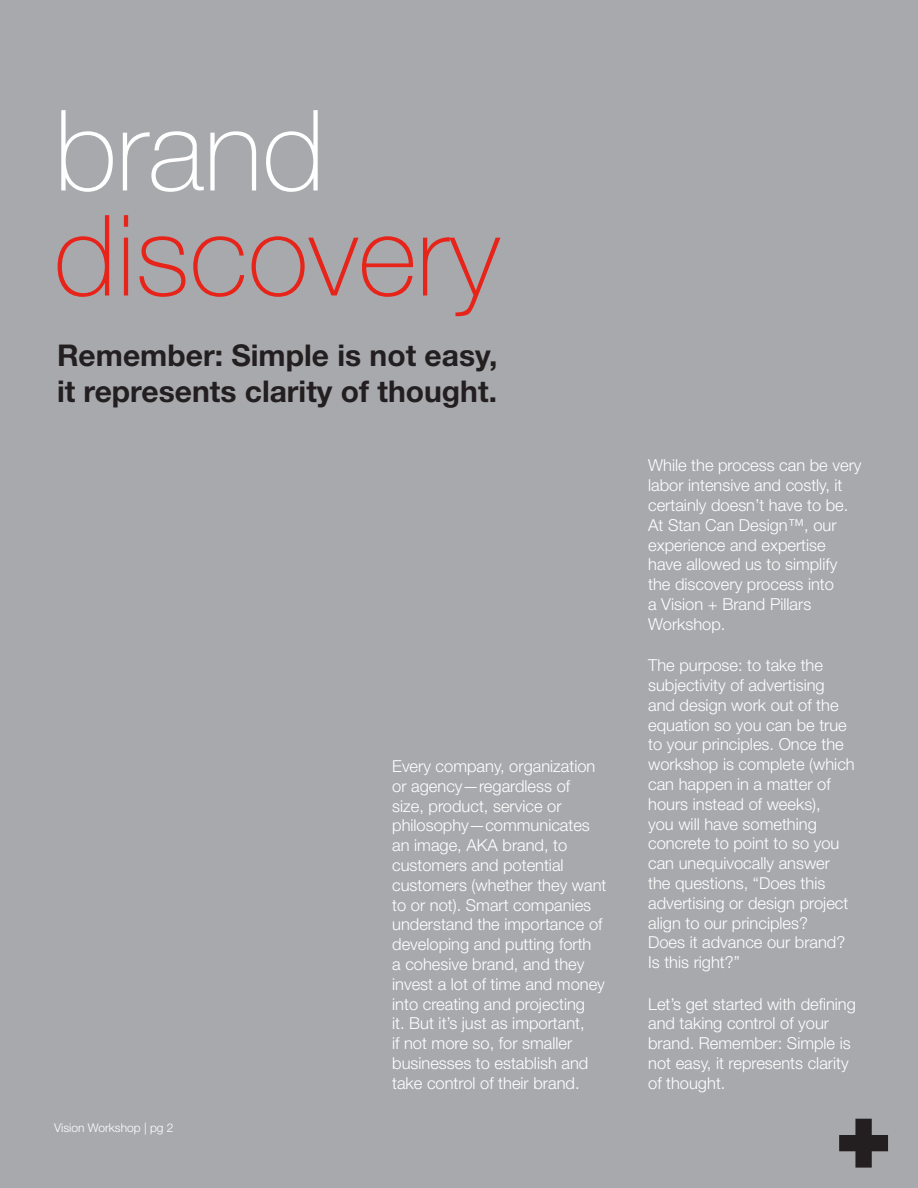
<style>
.page{position:relative;width:918px;height:1188px;background:#a8a9ad}
.page>*{position:absolute;margin:0;border:0;box-sizing:border-box;transform-origin:0 0}
.t1{font:100 112.5px/105px "Helvetica Neue LT Std";color:#e72419}
.t2{font:700 30px/36px "Helvetica Neue LT Std";color:#231f20}
.t3{font:300 16.5px/19.8px "Helvetica Neue LT Std";color:#fff}
.t4{font:300 12px "Helvetica Neue LT Std";color:#fff}
.s1{color:#fff}
</style>
<div class="page">
<svg style="left:839px;top:1119px;width:49px;height:49px"></svg>
<p class="t1" style="left:54px;top:98px;width:447px"><span class="s1">brand </span>discovery</p>
<p class="t2" style="left:57px;top:337px;width:442px">Remember: Simple is not easy, it represents clarity of thought.</p>
<p class="t4" style="left:54px;top:1120px;width:121px">Vision Workshop | pg 2</p>
<p class="t3" style="left:392px;top:756px;width:216px">Every company, organization or agency—regardless of<br>size, product, service or philosophy—communicates an image, AKA brand, to customers and potential customers (whether they want to or not). Smart companies understand the importance of developing and putting forth<br>a cohesive brand, and they invest a lot of time and money into creating and projecting<br>it. But it’s just as important,<br>if not more so, for smaller businesses to establish and take control of their brand.</p>
<p class="t3" style="left:648px;top:455px;width:215px">While the process can be very labor intensive and costly, it certainly doesn’t have to be.<br>At Stan Can Design™, our experience and expertise have allowed us to simplify the discovery process into<br>a Vision + Brand Pillars<br>Workshop.</p>
<p class="t3" style="left:648px;top:655px;width:208px">The purpose: to take the subjectivity of advertising and design work out of the equation so you can be true to your principles. Once the workshop is complete (which can happen in a matter of hours instead of weeks),<br>you will have something concrete to point to so you can unequivocally answer the questions, “Does this advertising or design project align to our principles?<br>Does it advance our brand?<br>Is this right?”</p>
<p class="t3" style="left:648px;top:993px;width:209px">Let’s get started with defining and taking control of your brand. Remember: Simple is not easy, it represents clarity of thought.</p>
</div>
